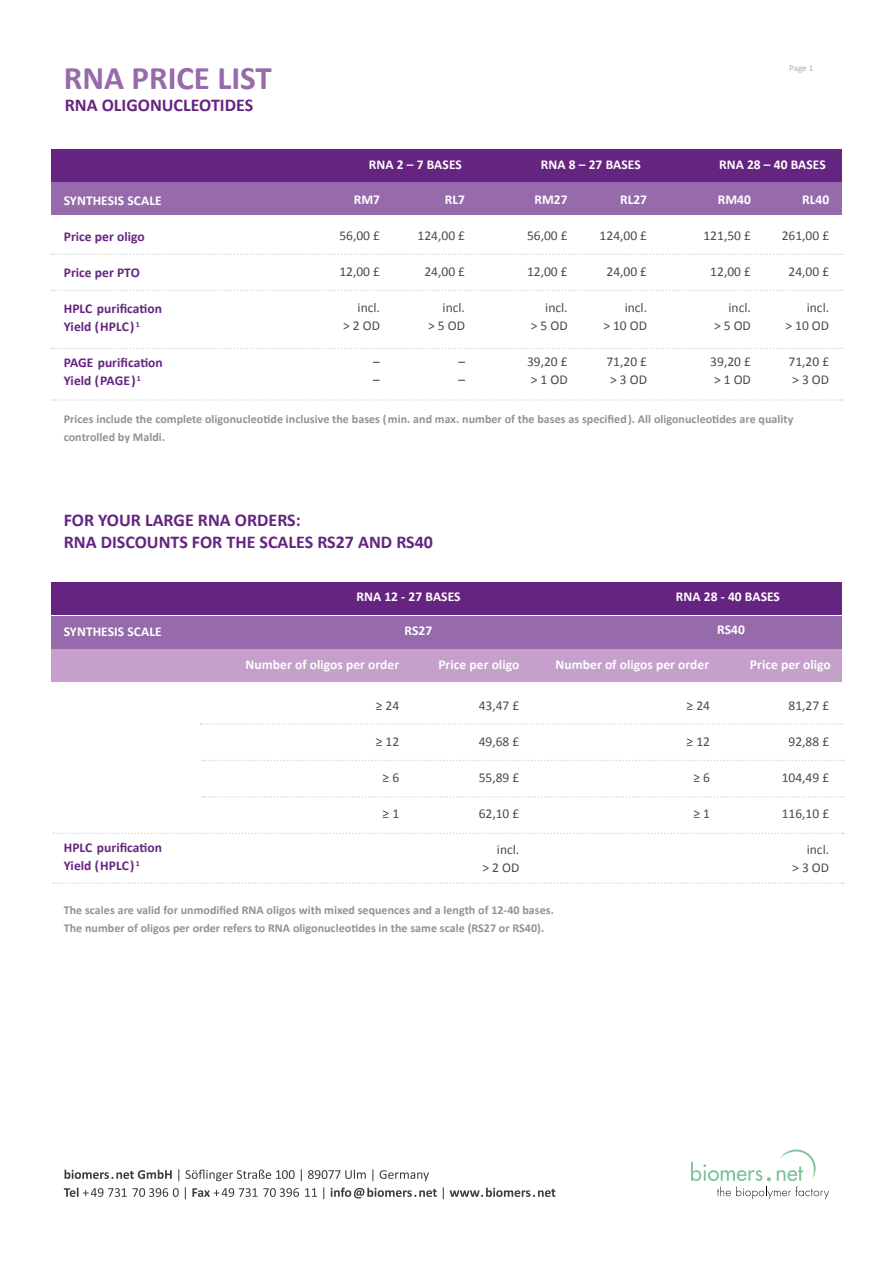
<style>
.page{position:relative;width:893px;height:1263px;background:#fff}
.page>*{position:absolute;margin:0;border:0;box-sizing:border-box;transform-origin:0 0}
.t1{font:700 33px "Calibri";color:#976aa9}
.t2{font:700 18px/21.6px "Calibri";color:#662481}
.t3{font:13.5px/18px "Calibri";color:#4a4a49;text-align:right}
.t4{font:700 13.5px "Calibri";letter-spacing:.005em;color:#fff}
.t5{font:700 13.5px/18px "Calibri";letter-spacing:.005em;color:#662481}
.t6{font:700 12px/18px "Calibri";letter-spacing:.005em;color:#929291}
.t7{font:9px "Calibri";color:#adadad}
</style>
<div class="page">
<div style="left:51px;top:149px;width:791px;height:33px;background:#662481"></div>
<div style="left:51px;top:183px;width:791px;height:32px;background:#966aab"></div>
<svg style="left:52px;top:254px;width:790px;height:1px"></svg>
<svg style="left:52px;top:348px;width:790px;height:1px"></svg>
<svg style="left:52px;top:290px;width:790px;height:1px"></svg>
<svg style="left:52px;top:399px;width:790px;height:2px"></svg>
<svg style="left:691px;top:1149px;width:138px;height:50px"></svg>
<svg style="left:65px;top:1169px;width:107px;height:10px"></svg>
<svg style="left:178px;top:1169px;width:1px;height:12px"></svg>
<svg style="left:185px;top:1169px;width:110px;height:12px"></svg>
<svg style="left:301px;top:1169px;width:1px;height:12px"></svg>
<svg style="left:308px;top:1169px;width:58px;height:10px"></svg>
<svg style="left:372px;top:1169px;width:1px;height:12px"></svg>
<svg style="left:380px;top:1170px;width:49px;height:11px"></svg>
<svg style="left:64px;top:1187px;width:63px;height:10px"></svg>
<svg style="left:133px;top:1188px;width:46px;height:9px"></svg>
<svg style="left:185px;top:1187px;width:1px;height:12px"></svg>
<svg style="left:192px;top:1188px;width:65px;height:9px"></svg>
<svg style="left:263px;top:1188px;width:36px;height:9px"></svg>
<svg style="left:305px;top:1188px;width:12px;height:9px"></svg>
<svg style="left:323px;top:1187px;width:1px;height:12px"></svg>
<svg style="left:331px;top:1187px;width:106px;height:11px"></svg>
<svg style="left:443px;top:1187px;width:1px;height:12px"></svg>
<svg style="left:450px;top:1187px;width:105px;height:10px"></svg>
<div style="left:51px;top:650px;width:791px;height:32px;background:#c4a0cb"></div>
<div style="left:51px;top:582px;width:791px;height:33px;background:#662481"></div>
<div style="left:51px;top:616px;width:791px;height:32px;background:#966aab"></div>
<svg style="left:53px;top:832px;width:791px;height:2px"></svg>
<svg style="left:53px;top:882px;width:791px;height:2px"></svg>
<svg style="left:201px;top:723px;width:641px;height:2px"></svg>
<svg style="left:202px;top:760px;width:642px;height:1px"></svg>
<svg style="left:202px;top:796px;width:642px;height:2px"></svg>
<h1 class="t1" style="left:64px;top:56px;width:210px">RNA PRICE LIST</h1>
<h2 class="t2" style="left:65px;top:95px;width:190px">RNA OLIGONUCLEOTIDES</h2>
<p class="t7" style="left:789px;top:62px;width:26px">Page 1</p>
<p class="t4" style="left:369px;top:156px;width:95px">RNA 2 – 7 BASES</p>
<p class="t4" style="left:541px;top:156px;width:101px">RNA 8 – 27 BASES</p>
<p class="t4" style="left:719px;top:156px;width:108px">RNA 28 – 40 BASES</p>
<p class="t4" style="left:802px;top:191px;width:29px">RL40</p>
<p class="t3" style="left:782px;top:227px;width:49px">261,00 £</p>
<p class="t3" style="left:789px;top:263px;width:42px">24,00 £</p>
<p class="t3" style="left:785px;top:299px;width:45px">incl.<br>&gt; 10 OD</p>
<p class="t3" style="left:788px;top:353px;width:42px;text-align:left">71,20 £ &gt; 3 OD</p>
<p class="t4" style="left:535px;top:191px;width:35px">RM27</p>
<p class="t3" style="left:527px;top:227px;width:42px">56,00 £</p>
<p class="t3" style="left:527px;top:263px;width:42px">12,00 £</p>
<p class="t3" style="left:531px;top:299px;width:38px">incl.<br>&gt; 5 OD</p>
<p class="t3" style="left:527px;top:353px;width:42px;text-align:left">39,20 £ &gt; 1 OD</p>
<p class="t4" style="left:718px;top:191px;width:35px">RM40</p>
<p class="t3" style="left:703px;top:227px;width:49px">121,50 £</p>
<p class="t3" style="left:710px;top:263px;width:42px">12,00 £</p>
<p class="t3" style="left:714px;top:299px;width:38px">incl.<br>&gt; 5 OD</p>
<p class="t3" style="left:710px;top:353px;width:42px;text-align:left">39,20 £ &gt; 1 OD</p>
<p class="t4" style="left:620px;top:191px;width:28px">RL27</p>
<p class="t3" style="left:600px;top:227px;width:49px">124,00 £</p>
<p class="t3" style="left:606px;top:263px;width:42px">24,00 £</p>
<p class="t3" style="left:603px;top:299px;width:45px">incl.<br>&gt; 10 OD</p>
<p class="t3" style="left:606px;top:353px;width:42px;text-align:left">71,20 £ &gt; 3 OD</p>
<p class="t4" style="left:354px;top:191px;width:28px">RM7</p>
<p class="t3" style="left:339px;top:227px;width:42px">56,00 £</p>
<p class="t3" style="left:339px;top:263px;width:42px">12,00 £</p>
<p class="t3" style="left:343px;top:299px;width:38px">incl.<br>&gt; 2 OD</p>
<p class="t3" style="left:373px;top:353px;width:8px;text-align:left">– –</p>
<p class="t4" style="left:445px;top:191px;width:22px">RL7</p>
<p class="t3" style="left:418px;top:227px;width:49px">124,00 £</p>
<p class="t3" style="left:424px;top:263px;width:42px">24,00 £</p>
<p class="t3" style="left:428px;top:299px;width:38px">incl.<br>&gt; 5 OD</p>
<p class="t3" style="left:458px;top:353px;width:8px;text-align:left">– –</p>
<p class="t4" style="left:64px;top:192px;width:99px">SYNTHESIS SCALE</p>
<p class="t5" style="left:64px;top:228px;width:82px">Price per oligo</p>
<p class="t5" style="left:64px;top:264px;width:78px">Price per PTO</p>
<p class="t5" style="left:64px;top:300px;width:100px">HPLC purification<br>Yield (HPLC) <sup>1</sup></p>
<p class="t5" style="left:64px;top:354px;width:101px">PAGE purification<br>Yield (PAGE) <sup>1</sup></p>
<p class="t6" style="left:64px;top:410px;width:731px">Prices include the complete oligonucleotide inclusive the bases (min. and max. number of the bases as specified). All oligonucleotides are quality controlled by Maldi.</p>
<h2 class="t2" style="left:64px;top:509px;width:371px">FOR YOUR LARGE RNA ORDERS:<br>RNA DISCOUNTS FOR THE SCALES RS27 AND RS40</h2>
<p class="t4" style="left:64px;top:623px;width:99px">SYNTHESIS SCALE</p>
<p class="t4" style="left:356px;top:588px;width:106px">RNA 12 - 27 BASES</p>
<p class="t4" style="left:676px;top:588px;width:106px">RNA 28 - 40 BASES</p>
<p class="t4" style="left:404px;top:622px;width:29px">RS27</p>
<p class="t4" style="left:717px;top:621px;width:29px">RS40</p>
<p class="t4" style="left:246px;top:656px;width:155px">Number of oligos per order</p>
<p class="t4" style="left:438px;top:656px;width:82px">Price per oligo</p>
<p class="t4" style="left:556px;top:656px;width:155px">Number of oligos per order</p>
<p class="t4" style="left:750px;top:656px;width:82px">Price per oligo</p>
<p class="t3" style="left:376px;top:697px;width:25px">≥ 24</p>
<p class="t3" style="left:376px;top:733px;width:25px">≥ 12</p>
<p class="t3" style="left:383px;top:769px;width:18px">≥ 6</p>
<p class="t3" style="left:383px;top:805px;width:18px">≥ 1</p>
<p class="t3" style="left:479px;top:697px;width:42px">43,47 £</p>
<p class="t3" style="left:479px;top:733px;width:42px">49,68 £</p>
<p class="t3" style="left:479px;top:769px;width:42px">55,89 £</p>
<p class="t3" style="left:479px;top:805px;width:42px">62,10 £</p>
<p class="t3" style="left:482px;top:841px;width:38px">incl.<br>&gt; 2 OD</p>
<p class="t5" style="left:64px;top:838px;width:100px">HPLC purification<br>Yield (HPLC) <sup>1</sup></p>
<p class="t6" style="left:64px;top:901px;width:492px">The scales are valid for unmodified RNA oligos with mixed sequences and a length of 12-40 bases.<br>The number of oligos per order refers to RNA oligonucleotides in the same scale (RS27 or RS40).</p>
<p class="t3" style="left:687px;top:697px;width:25px">≥ 24</p>
<p class="t3" style="left:687px;top:733px;width:25px">≥ 12</p>
<p class="t3" style="left:693px;top:769px;width:18px">≥ 6</p>
<p class="t3" style="left:693px;top:805px;width:18px">≥ 1</p>
<p class="t3" style="left:789px;top:697px;width:42px">81,27 £</p>
<p class="t3" style="left:789px;top:733px;width:42px">92,88 £</p>
<p class="t3" style="left:782px;top:769px;width:49px">104,49 £</p>
<p class="t3" style="left:782px;top:805px;width:49px">116,10 £</p>
<p class="t3" style="left:792px;top:841px;width:38px">incl.<br>&gt; 3 OD</p>
</div>
